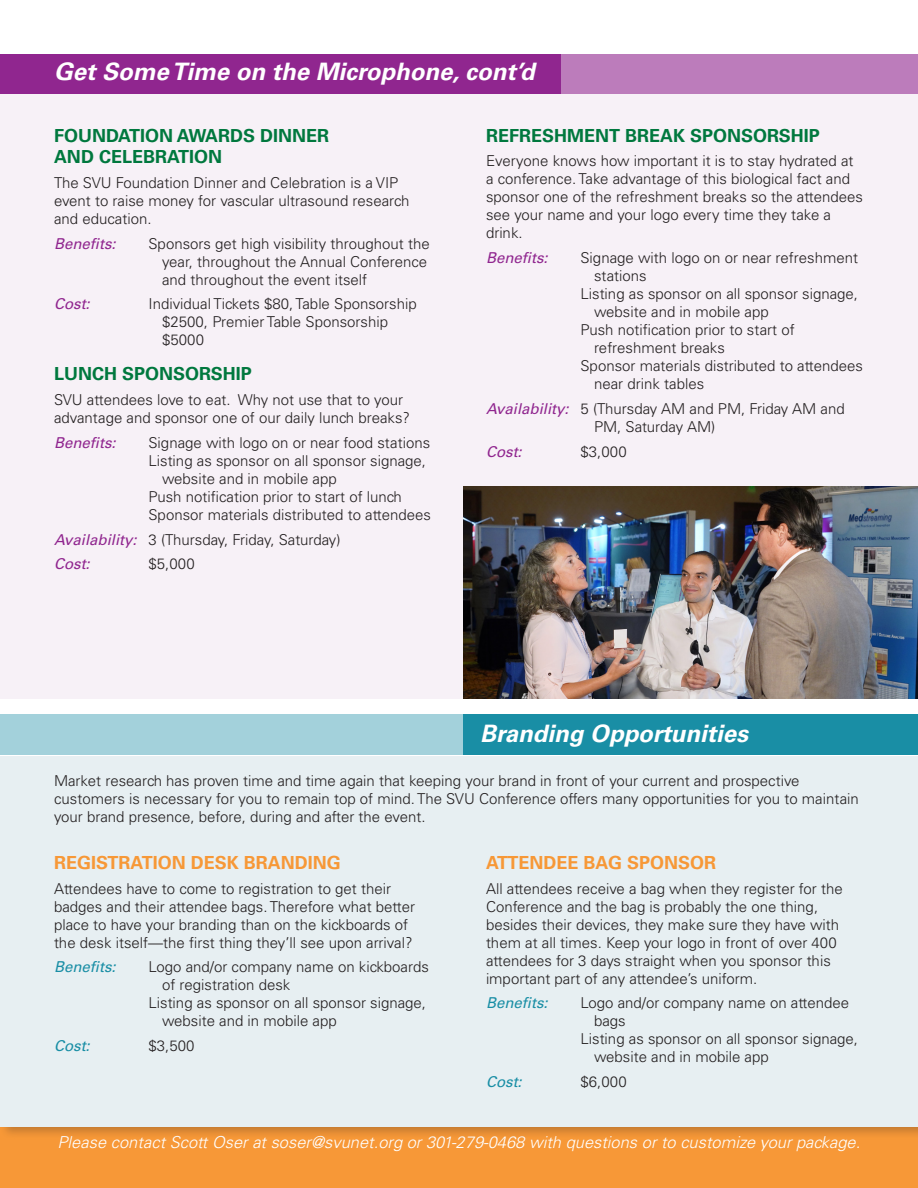
<style>
.page{position:relative;width:918px;height:1188px;background:#fff}
.page>*{position:absolute;margin:0;border:0;box-sizing:border-box;transform-origin:0 0}
.t1{font:italic 700 24px "Univers";color:#fff}
.t2{font:700 18px/21.6px "Univers";color:#00783e}
.t3{font:700 18px "Univers";color:#f79837}
.t4{font:italic 300 16.5px "Univers";color:#fff}
.t5{font:300 15px/18px "Univers";color:#231f20}
.t6{font:italic 15px "Univers";color:#90268f}
.t7{font:italic 15px "Univers";color:#198ea5}
.s1{font-weight:400;font-style:italic;color:#90268f}
</style>
<div class="page">
<div style="left:0;top:1123px;width:918px;height:65px;background:#f79837"></div>
<div style="left:0;top:1102px;width:918px;height:37px;background:#231f20;opacity:.25"></div>
<div style="left:0;top:54px;width:561px;height:40px;background:#90268f"></div>
<div style="left:561px;top:54px;width:357px;height:40px;background:#bc7cbb"></div>
<div style="left:463px;top:715px;width:455px;height:40px;background:#198ea5"></div>
<div style="left:0;top:715px;width:463px;height:40px;background:#a3d1db"></div>
<div style="left:0;top:94px;width:918px;height:605px;background:#f7f1f7"></div>
<div style="left:0;top:756px;width:918px;height:370px;background:#e7eff2"></div>
<img style="left:463px;top:486px;width:455px;height:213px">
<h1 class="t1" style="left:54px;top:57px;width:482px">Get Some Time on the Microphone, cont’d</h1>
<p class="t2" style="left:54px;top:125px;width:277px">FOUNDATION AWARDS DINNER<br>AND CELEBRATION</p>
<p class="t5" style="left:54px;top:174px;width:357px">The SVU Foundation Dinner and Celebration is a VIP event to raise money for vascular ultrasound research and education.</p>
<p class="t6" style="left:54px;top:234px;width:63px">Benefits:</p>
<p class="t5" style="left:162px;top:234px;width:269px;text-indent:-14px">Sponsors get high visibility throughout the year, throughout the Annual Conference and throughout the event itself</p>
<p class="t6" style="left:54px;top:295px;width:37px">Cost:</p>
<p class="t5" style="left:162px;top:295px;width:256px;text-indent:-14px">Individual Tickets $80, Table Sponsorship $2500, Premier Table Sponsorship $5000</p>
<p class="t2" style="left:54px;top:363px;width:199px">LUNCH SPONSORSHIP</p>
<p class="t5" style="left:54px;top:391px;width:358px">SVU attendees love to eat. Why not use that to your advantage and sponsor one of our daily lunch breaks?</p>
<p class="t6" style="left:54px;top:434px;width:63px">Benefits:</p>
<p class="t5" style="left:148px;top:434px;width:283px">Signage with logo on or near food stations</p>
<p class="t5" style="left:148px;top:452px;width:279px">Listing as sponsor on all sponsor signage,</p>
<p class="t5" style="left:162px;top:470px;width:176px">website and in mobile app</p>
<p class="t5" style="left:148px;top:488px;width:255px">Push notification prior to start of lunch</p>
<p class="t5" style="left:148px;top:506px;width:284px">Sponsor materials distributed to attendees</p>
<p class="t5" style="left:54px;top:527px;width:288px;line-height:24.8px"><span class="s1">Availability:</span> 3 (Thursday, Friday, Saturday)<br><span class="s1">Cost:</span></p>
<p class="t5" style="left:148px;top:555px;width:48px">$5,000</p>
<p class="t2" style="left:486px;top:125px;width:335px">REFRESHMENT BREAK SPONSORSHIP</p>
<p class="t5" style="left:486px;top:152px;width:378px">Everyone knows how important it is to stay hydrated at a conference. Take advantage of this biological fact and sponsor one of the refreshment breaks so the attendees see your name and your logo every time they take a drink.</p>
<p class="t6" style="left:486px;top:249px;width:63px">Benefits:</p>
<p class="t5" style="left:580px;top:249px;width:279px">Signage with logo on or near refreshment</p>
<p class="t5" style="left:594px;top:267px;width:54px">stations</p>
<p class="t5" style="left:580px;top:285px;width:279px">Listing as sponsor on all sponsor signage,</p>
<p class="t5" style="left:594px;top:303px;width:176px">website and in mobile app</p>
<p class="t5" style="left:580px;top:321px;width:216px">Push notification prior to start of</p>
<p class="t5" style="left:594px;top:339px;width:132px">refreshment breaks</p>
<p class="t5" style="left:580px;top:357px;width:284px">Sponsor materials distributed to attendees</p>
<p class="t5" style="left:594px;top:375px;width:112px">near drink tables</p>
<p class="t5" style="left:594px;top:399px;width:252px;text-indent:-108px"><span class="s1">Availability:</span> 5 (Thursday AM and PM, Friday AM and<br>PM, Saturday AM)</p>
<p class="t6" style="left:486px;top:442px;width:37px">Cost:</p>
<p class="t5" style="left:580px;top:442px;width:48px">$3,000</p>
<h1 class="t1" style="left:480px;top:720px;width:270px">Branding Opportunities</h1>
<p class="t5" style="left:54px;top:771px;width:806px">Market research has proven time and time again that keeping your brand in front of your current and prospective customers is necessary for you to remain top of mind. The SVU Conference offers many opportunities for you to maintain your brand presence, before, during and after the event.</p>
<p class="t3" style="left:54px;top:852px;width:288px">REGISTRATION DESK BRANDING</p>
<p class="t5" style="left:54px;top:879px;width:363px">Attendees have to come to registration to get their badges and their attendee bags. Therefore what better place to have your branding than on the kickboards of the desk itself—the first thing they’ll see upon arrival?</p>
<p class="t7" style="left:54px;top:958px;width:63px">Benefits:</p>
<p class="t5" style="left:148px;top:958px;width:282px">Logo and/or company name on kickboards</p>
<p class="t5" style="left:162px;top:976px;width:130px">of registration desk</p>
<p class="t5" style="left:148px;top:994px;width:279px">Listing as sponsor on all sponsor signage,</p>
<p class="t5" style="left:162px;top:1012px;width:176px">website and in mobile app</p>
<p class="t7" style="left:54px;top:1037px;width:37px">Cost:</p>
<p class="t5" style="left:148px;top:1037px;width:48px">$3,500</p>
<p class="t3" style="left:486px;top:852px;width:232px">ATTENDEE BAG SPONSOR</p>
<p class="t5" style="left:486px;top:879px;width:358px">All attendees receive a bag when they register for the Conference and the bag is probably the one thing, besides their devices, they make sure they have with them at all times. Keep your logo in front of over 400 attendees for 3 days straight when you sponsor this important part of any attendee’s uniform.</p>
<p class="t7" style="left:486px;top:994px;width:63px">Benefits:</p>
<p class="t5" style="left:580px;top:994px;width:270px">Logo and/or company name on attendee</p>
<p class="t5" style="left:594px;top:1012px;width:33px">bags</p>
<p class="t5" style="left:580px;top:1030px;width:279px">Listing as sponsor on all sponsor signage,</p>
<p class="t5" style="left:594px;top:1048px;width:176px">website and in mobile app</p>
<p class="t7" style="left:486px;top:1073px;width:37px">Cost:</p>
<p class="t5" style="left:580px;top:1073px;width:48px">$6,000</p>
<p class="t4" style="left:58px;top:1132px;width:804px">Please contact Scott Oser at soser@svunet.org or 301-279-0468 with questions or to customize your package.</p>
</div>
